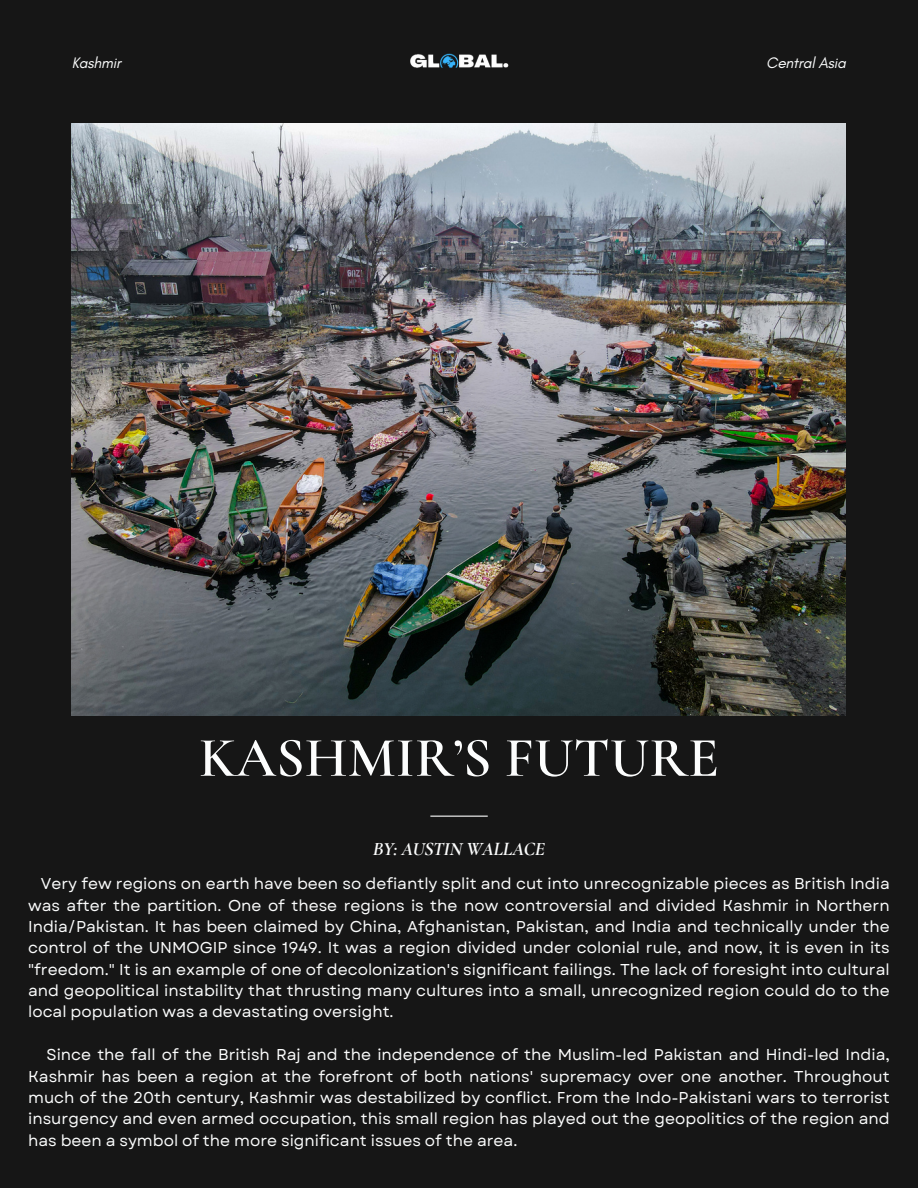
<style>
.page{position:relative;width:918px;height:1188px;background:#161616}
.page>*{position:absolute;margin:0;border:0;box-sizing:border-box;transform-origin:0 0}
.t1{font:600 56.4px "Cormorant Garamond";color:#fcfdfd}
.t2{font:italic 700 19.2px "Cormorant Garamond";letter-spacing:-.015em;color:#fcfdfd}
.t3{font:15.75px/21.3px "Garet";color:#fcfdfd;text-align:justify}
.t4{font:italic 15.45px "Glacial Indifference";letter-spacing:-.015em;color:#fcfdfd}
</style>
<div class="page">
<img style="left:72px;top:124px;width:774px;height:591px">
<hr style="left:430px;top:816px;width:58px;height:1px;background:#fcfdfd">
<img style="left:410px;top:53px;width:99px;height:15px">
<p class="t4" style="left:72px;top:53px;width:51px">Kashmir</p>
<p class="t4" style="left:766px;top:53px;width:81px">Central Asia</p>
<p class="t1" style="left:199px;top:724px;width:521px">KASHMIR’S FUTURE</p>
<h1 class="t2" style="left:373px;top:837px;width:174px">BY: AUSTIN WALLACE</h1>
<h2 class="t3" style="left:28px;top:873px;width:863px;text-indent:13px">Very few regions on earth have been so defiantly split and cut into unrecognizable pieces as British India was after the partition. One of these regions is the now controversial and divided Kashmir in Northern India/Pakistan. It has been claimed by China, Afghanistan, Pakistan, and India and technically under the control of the UNMOGIP since 1949. It was a region divided under colonial rule, and now, it is even in its "freedom." It is an example of one of decolonization's significant failings. The lack of foresight into cultural and geopolitical instability that thrusting many cultures into a small, unrecognized region could do to the local population was a devastating oversight.</h2>
<p class="t3" style="left:28px;top:1044px;width:863px;text-indent:18px">Since the fall of the British Raj and the independence of the Muslim-led Pakistan and Hindi-led India, Kashmir has been a region at the forefront of both nations' supremacy over one another. Throughout much of the 20th century, Kashmir was destabilized by conflict. From the Indo-Pakistani wars to terrorist insurgency and even armed occupation, this small region has played out the geopolitics of the region and has been a symbol of the more significant issues of the area.</p>
</div>
